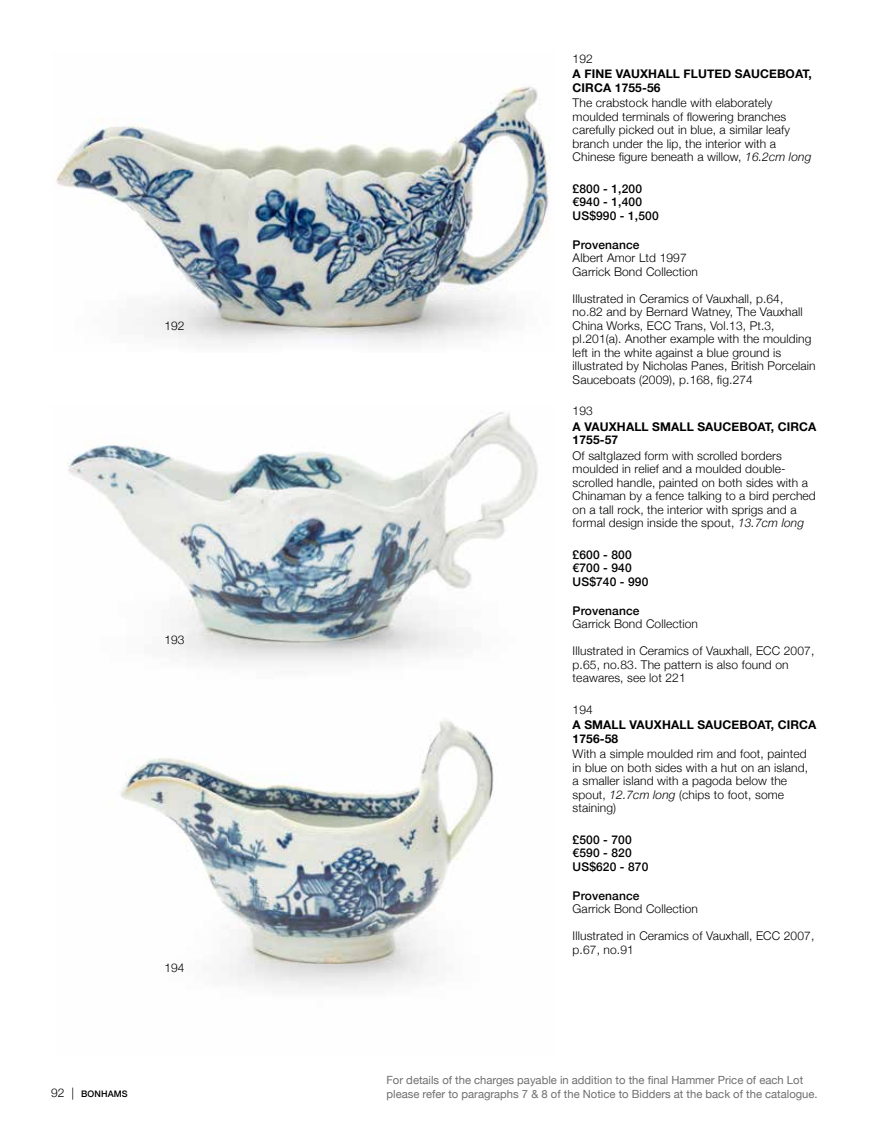
<style>
.page{position:relative;width:893px;height:1127px;background:#fff}
.page>*{position:absolute;margin:0;border:0;box-sizing:border-box;transform-origin:0 0}
.t1{font:300 12px/13.5px "Helvetica Neue";letter-spacing:.01em;color:#000}
.t2{font:500 12px/13.5px "Helvetica Neue";letter-spacing:.01em;color:#000}
.t3{font:700 12px/13.5px "Helvetica Neue";letter-spacing:.01em;color:#000}
.t4{font:11.25px "Helvetica Neue";color:#6f6f6f}
.t5{font:500 9px "Helvetica Neue";letter-spacing:.01em;color:#000}
.s1{font-style:italic}
.s2{font-weight:300;font-size:12px}
</style>
<div class="page">
<img style="left:55px;top:85px;width:495px;height:259px">
<img style="left:67px;top:412px;width:471px;height:250px">
<img style="left:119px;top:720px;width:375px;height:268px">
<p class="t1" style="left:164px;top:318px;width:22px">192</p>
<p class="t1" style="left:164px;top:632px;width:22px">193</p>
<p class="t1" style="left:164px;top:960px;width:22px">194</p>
<p class="t1" style="left:573px;top:51px;width:22px">192</p>
<p class="t3" style="left:573px;top:68px;width:241px">A FINE VAUXHALL FLUTED SAUCEBOAT,<br>CIRCA 1755-56</p>
<p class="t1" style="left:573px;top:95px;width:240px">The crabstock handle with elaborately moulded terminals of flowering branches carefully picked out in blue, a similar leafy branch under the lip, the interior with a Chinese figure beneath a willow, <span class="s1">16.2cm long</span></p>
<p class="t2" style="left:573px;top:181px;width:88px">£800 - 1,200 €940 - 1,400<br>US$990 - 1,500</p>
<p class="t2" style="left:573px;top:237px;width:68px">Provenance</p>
<p class="t1" style="left:573px;top:250px;width:127px">Albert Amor Ltd 1997<br>Garrick Bond Collection</p>
<p class="t1" style="left:573px;top:291px;width:245px">Illustrated in Ceramics of Vauxhall, p.64, no.82 and by Bernard Watney, The Vauxhall China Works, ECC Trans, Vol.13, Pt.3, pl.201(a). Another example with the moulding left in the white against a blue ground is illustrated by Nicholas Panes, British Porcelain Sauceboats (2009), p.168, fig.274</p>
<p class="t1" style="left:573px;top:403px;width:22px">193</p>
<p class="t3" style="left:573px;top:420px;width:245px">A VAUXHALL SMALL SAUCEBOAT, CIRCA<br>1755-57</p>
<p class="t1" style="left:573px;top:448px;width:245px">Of saltglazed form with scrolled borders moulded in relief and a moulded double&shy;scrolled handle, painted on both sides with a Chinaman by a fence talking to a bird perched on a tall rock, the interior with sprigs and a formal design inside the spout, <span class="s1">13.7cm long</span></p>
<p class="t2" style="left:573px;top:547px;width:77px">£600 - 800 €700 - 940<br>US$740 - 990</p>
<p class="t2" style="left:573px;top:603px;width:68px">Provenance</p>
<p class="t1" style="left:573px;top:616px;width:127px">Garrick Bond Collection</p>
<p class="t1" style="left:573px;top:643px;width:243px">Illustrated in Ceramics of Vauxhall, ECC 2007, p.65, no.83. The pattern is also found on teawares, see lot 221</p>
<p class="t1" style="left:573px;top:701px;width:22px">194</p>
<p class="t3" style="left:573px;top:718px;width:245px">A SMALL VAUXHALL SAUCEBOAT, CIRCA<br>1756-58</p>
<p class="t1" style="left:573px;top:746px;width:237px">With a simple moulded rim and foot, painted in blue on both sides with a hut on an island, a smaller island with a pagoda below the spout, <span class="s1">12.7cm long</span> (chips to foot, some staining)</p>
<p class="t2" style="left:573px;top:831px;width:77px">£500 - 700 €590 - 820<br>US$620 - 870</p>
<p class="t2" style="left:573px;top:887px;width:68px">Provenance</p>
<p class="t1" style="left:573px;top:901px;width:127px">Garrick Bond Collection</p>
<p class="t1" style="left:573px;top:928px;width:243px">Illustrated in Ceramics of Vauxhall, ECC 2007, p.67, no.91</p>
<p class="t4" style="left:387px;top:1072px;width:418px">For details of the charges payable in addition to the final Hammer Price of each Lot</p>
<p class="t5" style="left:51px;top:1087px;width:78px"><span class="s2">92 |</span> BONHAMS</p>
<p class="t4" style="left:387px;top:1085px;width:433px">please refer to paragraphs 7 &amp; 8 of the Notice to Bidders at the back of the catalogue.</p>
</div>
